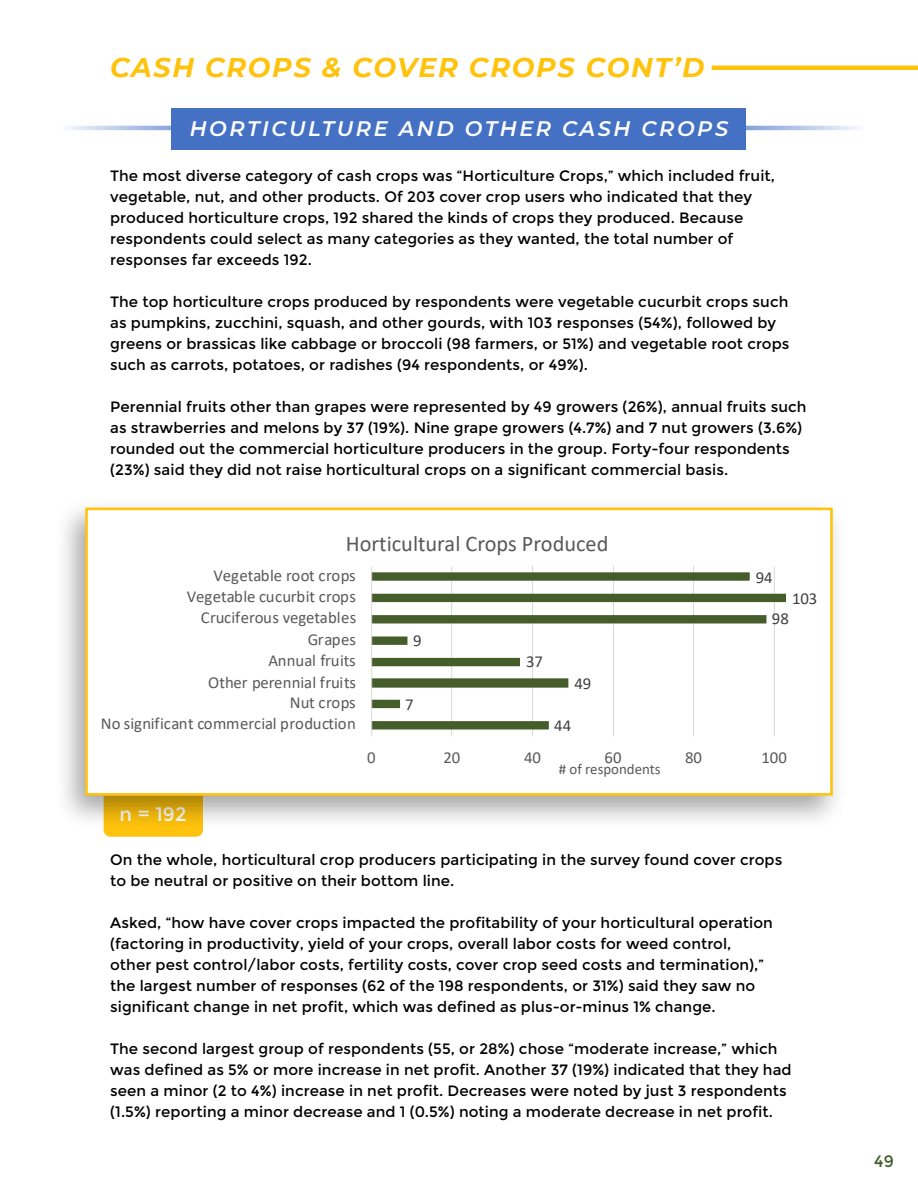
<style>
.page{position:relative;width:918px;height:1188px;background:#fff}
.page>*{position:absolute;margin:0;border:0;box-sizing:border-box;transform-origin:0 0}
.t1{font:italic 700 27px "Montserrat";letter-spacing:.06em;color:#ffc30d}
.t2{font:22.35px "Calibri";color:#595959}
.t3{font:italic 600 21px "Montserrat";letter-spacing:.12em;color:#fff}
.t4{font:19.5px "Montserrat";color:#fff}
.t5{font:16.8px "Calibri";color:#595959}
.t6{font:16.8px "Calibri";color:#404040}
.t7{font:16.5px "Montserrat";color:#43602d}
.t8{font:15px/21px "Montserrat";letter-spacing:.005em;color:#000}
.t9{font:14.85px "Calibri";color:#595959}
</style>
<div class="page">
<svg style="left:104px;top:831px;width:99px;height:6px"></svg>
<svg style="left:67px;top:126px;width:791px;height:4px"></svg>
<div style="left:172px;top:108px;width:574px;height:41px;background:#4471c4"></div>
<hr style="left:712px;top:66px;width:206px;height:4px;background:#ffc30d">
<div style="left:54px;top:497px;width:793px;height:334px;background:#000;opacity:.35"></div>
<div style="left:85px;top:508px;width:748px;height:288px;background:#fff;border:3px solid #ffc30d"></div>
<hr style="left:451px;top:566px;width:1px;height:170px;background:#d9d9d9">
<hr style="left:532px;top:566px;width:1px;height:170px;background:#d9d9d9">
<hr style="left:613px;top:566px;width:1px;height:170px;background:#d9d9d9">
<hr style="left:693px;top:566px;width:1px;height:170px;background:#d9d9d9">
<hr style="left:774px;top:566px;width:1px;height:170px;background:#d9d9d9">
<svg style="left:372px;top:572px;width:414px;height:158px"></svg>
<hr style="left:371px;top:566px;width:1px;height:170px;background:#d9d9d9">
<h1 class="t1" style="left:110px;top:48px;width:596px">CASH CROPS &amp; COVER CROPS CONT’D</h1>
<h3 class="t3" style="left:190px;top:114px;width:540px">HORTICULTURE AND OTHER CASH CROPS</h3>
<p class="t8" style="left:110px;top:165px;width:666px">The most diverse category of cash crops was “Horticulture Crops,” which included fruit, vegetable, nut, and other products. Of 203 cover crop users who indicated that they produced horticulture crops, 192 shared the kinds of crops they produced. Because respondents could select as many categories as they wanted, the total number of responses far exceeds 192.</p>
<p class="t8" style="left:110px;top:291px;width:681px">The top horticulture crops produced by respondents were vegetable cucurbit crops such as pumpkins, zucchini, squash, and other gourds, with 103 responses (54%), followed by greens or brassicas like cabbage or broccoli (98 farmers, or 51%) and vegetable root crops such as carrots, potatoes, or radishes (94 respondents, or 49%).</p>
<p class="t8" style="left:110px;top:396px;width:698px">Perennial fruits other than grapes were represented by 49 growers (26%), annual fruits such as strawberries and melons by 37 (19%). Nine grape growers (4.7%) and 7 nut growers (3.6%) rounded out the commercial horticulture producers in the group. Forty-four respondents (23%) said they did not raise horticultural crops on a significant commercial basis.</p>
<h2 class="t2" style="left:346px;top:528px;width:264px">Horticultural Crops Produced</h2>
<p class="t5" style="left:213px;top:563px;width:144px">Vegetable root crops</p>
<p class="t5" style="left:187px;top:585px;width:171px">Vegetable cucurbit crops</p>
<p class="t5" style="left:201px;top:606px;width:157px">Cruciferous vegetables</p>
<p class="t5" style="left:308px;top:628px;width:50px">Grapes</p>
<p class="t6" style="left:413px;top:629px;width:10px">9</p>
<p class="t5" style="left:268px;top:649px;width:89px">Annual fruits</p>
<p class="t6" style="left:526px;top:650px;width:18px">37</p>
<p class="t5" style="left:208px;top:670px;width:149px">Other perennial fruits</p>
<p class="t6" style="left:574px;top:671px;width:18px">49</p>
<p class="t5" style="left:290px;top:691px;width:68px">Nut crops</p>
<p class="t6" style="left:405px;top:693px;width:10px">7</p>
<p class="t5" style="left:101px;top:712px;width:257px">No significant commercial production</p>
<p class="t6" style="left:554px;top:714px;width:18px">44</p>
<p class="t6" style="left:756px;top:565px;width:18px">94</p>
<p class="t6" style="left:792px;top:587px;width:27px">103</p>
<p class="t6" style="left:772px;top:607px;width:18px">98</p>
<h3 class="t4" style="left:120px;top:802px;width:69px">n = 192</h3>
<p class="t5" style="left:367px;top:746px;width:10px">0</p>
<p class="t5" style="left:443px;top:746px;width:18px">20</p>
<p class="t5" style="left:524px;top:746px;width:18px">40</p>
<p class="t5" style="left:605px;top:746px;width:18px">60</p>
<p class="t5" style="left:685px;top:746px;width:18px">80</p>
<p class="t5" style="left:762px;top:746px;width:27px">100</p>
<p class="t9" style="left:559px;top:759px;width:103px"># of respondents</p>
<p class="t8" style="left:110px;top:849px;width:674px">On the whole, horticultural crop producers participating in the survey found cover crops to be neutral or positive on their bottom line.</p>
<p class="t8" style="left:110px;top:912px;width:664px">Asked, “how have cover crops impacted the profitability of your horticultural operation (factoring in productivity, yield of your crops, overall labor costs for weed control, other pest control/labor costs, fertility costs, cover crop seed costs and termination),” the largest number of responses (62 of the 198 respondents, or 31%) said they saw no significant change in net profit, which was defined as plus-or-minus 1% change.</p>
<p class="t8" style="left:110px;top:1038px;width:683px">The second largest group of respondents (55, or 28%) chose “moderate increase,” which was defined as 5% or more increase in net profit. Another 37 (19%) indicated that they had seen a minor (2 to 4%) increase in net profit. Decreases were noted by just 3 respondents (1.5%) reporting a minor decrease and 1 (0.5%) noting a moderate decrease in net profit.</p>
<p class="t7" style="left:874px;top:1152px;width:21px">49</p>
</div>
